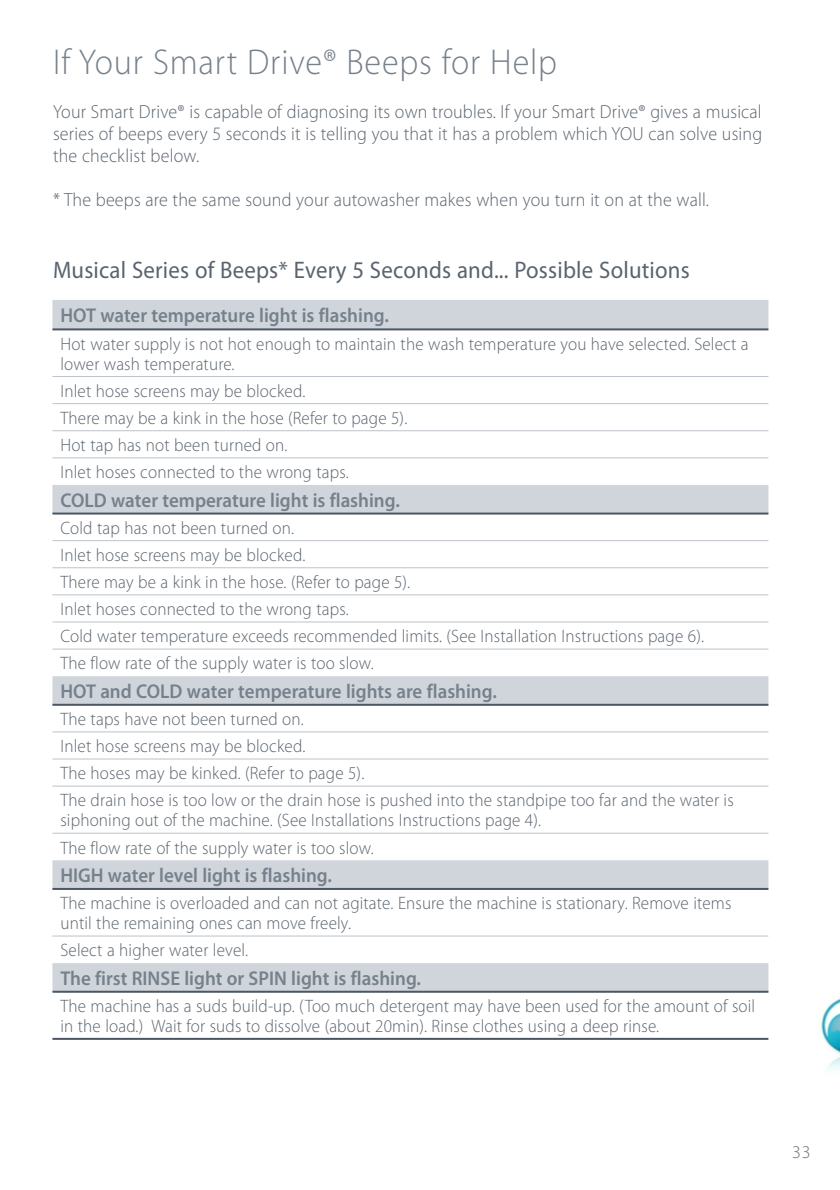
<style>
.page{position:relative;width:840px;height:1190px;background:#fff}
.page>*{position:absolute;margin:0;border:0;box-sizing:border-box;transform-origin:0 0}
.t1{font:300 36px "Myriad Pro";letter-spacing:.025em;color:#77818b;scale:.95 1}
.t2{font:24px "Myriad Pro";letter-spacing:.01em;color:#5a646e;scale:.95 1}
.t3{font:600 20px "Myriad Pro";color:#77818b;scale:.95 1}
.t4{font:300 19px/22px "Myriad Pro";letter-spacing:.01em;color:#5a646e;text-align:justify;scale:.95 1}
.t5{font:300 18px/27.2px "Myriad Pro";letter-spacing:.01em;color:#5a646e;scale:.95 1}
.t6{font:300 18px "Myriad Pro";color:#69737e}
</style>
<div class="page">
<img style="left:821px;top:998px;width:19px;height:72px">
<svg style="left:52px;top:300px;width:716px;height:691px"></svg>
<hr style="left:52px;top:936px;width:716px;height:1px;background:#bcc3ca">
<hr style="left:52px;top:403px;width:716px;height:1px;background:#bcc3ca">
<hr style="left:52px;top:430px;width:716px;height:1px;background:#bcc3ca">
<hr style="left:52px;top:457px;width:716px;height:1px;background:#bcc3ca">
<hr style="left:52px;top:540px;width:716px;height:1px;background:#bcc3ca">
<hr style="left:52px;top:567px;width:716px;height:1px;background:#bcc3ca">
<hr style="left:52px;top:594px;width:716px;height:1px;background:#bcc3ca">
<hr style="left:52px;top:621px;width:716px;height:1px;background:#bcc3ca">
<hr style="left:52px;top:649px;width:716px;height:1px;background:#bcc3ca">
<hr style="left:52px;top:704px;width:716px;height:2px;background:#4c5660">
<hr style="left:52px;top:731px;width:716px;height:1px;background:#bcc3ca">
<hr style="left:52px;top:759px;width:716px;height:1px;background:#bcc3ca">
<hr style="left:52px;top:786px;width:716px;height:1px;background:#bcc3ca">
<hr style="left:52px;top:833px;width:716px;height:1px;background:#bcc3ca">
<hr style="left:52px;top:513px;width:716px;height:2px;background:#4c5660">
<hr style="left:52px;top:991px;width:716px;height:2px;background:#4c5660">
<hr style="left:52px;top:1038px;width:716px;height:2px;background:#4c5660">
<hr style="left:52px;top:888px;width:716px;height:2px;background:#4c5660">
<hr style="left:52px;top:328px;width:716px;height:2px;background:#4c5660">
<hr style="left:52px;top:376px;width:716px;height:1px;background:#bcc3ca">
<h1 class="t1" style="left:53px;top:48px;width:532px">If Your Smart Drive® Beeps for Help</h1>
<p class="t4" style="left:53px;top:102px;width:748px">Your Smart Drive® is capable of diagnosing its own troubles. If your Smart Drive® gives a musical series of beeps every 5 seconds it is telling you that it has a problem which YOU can solve using the checklist below.</p>
<p class="t4" style="left:53px;top:190px;width:692px">* The beeps are the same sound your autowasher makes when you turn it on at the wall.</p>
<h2 class="t2" style="left:53px;top:261px;width:672px">Musical Series of Beeps* Every 5 Seconds and... Possible Solutions</h2>
<p class="t3" style="left:60px;top:307px;width:347px">HOT water temperature light is flashing.</p>
<p class="t5" style="left:60px;top:335px;width:726px;line-height:20px">Hot water supply is not hot enough to maintain the wash temperature you have selected. Select a lower wash temperature.</p>
<p class="t5" style="left:60px;top:379px;width:367px">Inlet hose screens may be blocked.<br>There may be a kink in the hose (Refer to page 5).<br>Hot tap has not been turned on.<br>Inlet hoses connected to the wrong taps.</p>
<p class="t3" style="left:60px;top:493px;width:359px">COLD water temperature light is flashing.</p>
<p class="t5" style="left:60px;top:516px;width:679px">Cold tap has not been turned on.<br>Inlet hose screens may be blocked.<br>There may be a kink in the hose. (Refer to page 5).<br>Inlet hoses connected to the wrong taps.<br>Cold water temperature exceeds recommended limits. (See Installation Instructions page 6).<br>The flow rate of the supply water is too slow.</p>
<p class="t3" style="left:60px;top:684px;width:461px">HOT and COLD water temperature lights are flashing.</p>
<p class="t5" style="left:60px;top:707px;width:710px">The taps have not been turned on.<br>Inlet hose screens may be blocked.<br>The hoses may be kinked. (Refer to page 5).<br>The drain hose is too low or the drain hose is pushed into the standpipe too far and the water is</p>
<p class="t5" style="left:60px;top:809px;width:508px">siphoning out of the machine. (See Installations Instructions page 4).<br>The flow rate of the supply water is too slow.</p>
<p class="t3" style="left:60px;top:868px;width:287px">HIGH water level light is flashing.</p>
<p class="t5" style="left:60px;top:895px;width:708px;line-height:20px">The machine is overloaded and can not agitate. Ensure the machine is stationary. Remove items until the remaining ones can move freely.</p>
<p class="t5" style="left:60px;top:938px;width:199px">Select a higher water level.</p>
<p class="t3" style="left:60px;top:971px;width:381px">The first RINSE light or SPIN light is flashing.</p>
<p class="t5" style="left:60px;top:998px;width:733px;line-height:20px">The machine has a suds build-up. (Too much detergent may have been used for the amount of soil in the load.) Wait for suds to dissolve (about 20min). Rinse clothes using a deep rinse.</p>
<p class="t6" style="left:792px;top:1145px;width:20px">33</p>
</div>
